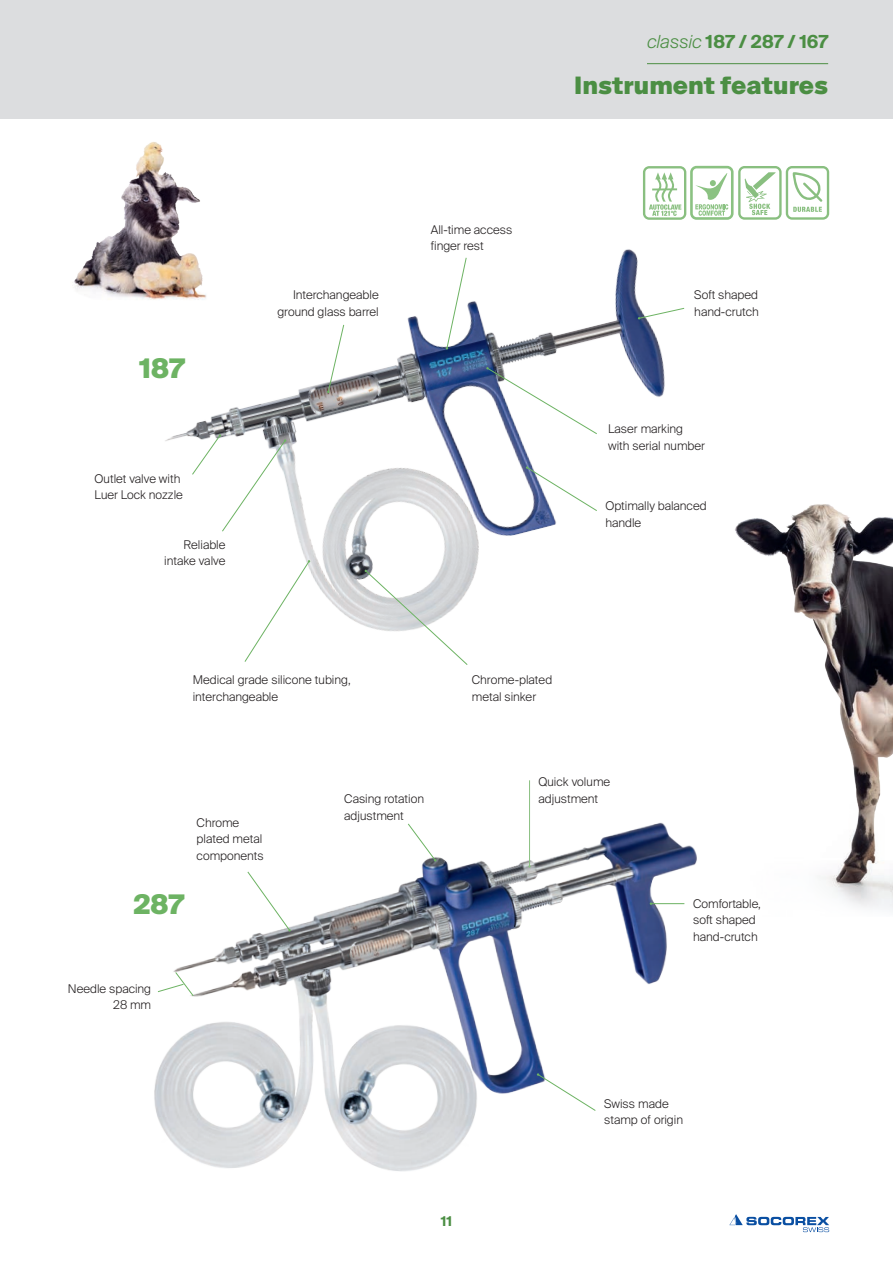
<style>
.page{position:relative;width:893px;height:1263px;background:#fff}
.page>*{position:absolute;margin:0;border:0;box-sizing:border-box;transform-origin:0 0}
.t1{font:900 27px "Suisse Intl";letter-spacing:-.02em;color:#6db363}
.t2{font:900 24px "Suisse Intl";color:#4b8e43}
.t3{font:700 18px "Suisse Intl";color:#4b8e43}
.t4{font:700 13.5px "Suisse Intl";color:#4b8e43}
.Legende{font:300 12px/16.5px "Suisse Intl";color:#231f20}
.s1{font-weight:300;font-style:italic}
</style>
<div class="page">
<svg style="left:729px;top:1214px;width:100px;height:18px"></svg>
<img style="left:154px;top:822px;width:543px;height:350px">
<img style="left:735px;top:504px;width:158px;height:407px">
<div style="left:0;top:0;width:893px;height:119px;background:#dcdddf"></div>
<hr style="left:647px;top:63px;width:181px;height:1px;background:#4b8e43">
<img style="left:165px;top:249px;width:500px;height:377px">
<svg style="left:327px;top:324px;width:17px;height:69px"></svg>
<svg style="left:446px;top:257px;width:21px;height:92px"></svg>
<svg style="left:192px;top:434px;width:94px;height:98px"></svg>
<svg style="left:365px;top:570px;width:103px;height:95px"></svg>
<svg style="left:486px;top:367px;width:112px;height:68px"></svg>
<svg style="left:526px;top:466px;width:72px;height:45px"></svg>
<svg style="left:537px;top:1073px;width:59px;height:38px"></svg>
<svg style="left:244px;top:560px;width:66px;height:102px"></svg>
<svg style="left:638px;top:278px;width:47px;height:48px"></svg>
<hr style="left:651px;top:903px;width:33px;height:1px;background:#6db363">
<svg style="left:407px;top:823px;width:29px;height:38px"></svg>
<svg style="left:247px;top:871px;width:44px;height:60px"></svg>
<svg style="left:157px;top:971px;width:37px;height:26px"></svg>
<img style="left:74px;top:142px;width:141px;height:164px">
<svg style="left:643px;top:166px;width:43px;height:54px"></svg>
<svg style="left:738px;top:166px;width:91px;height:54px"></svg>
<hr style="left:529px;top:780px;width:1px;height:86px;background:#89bf80">
<div style="left:690px;top:166px;width:44px;height:54px;border:3px solid #6eb363;border-radius:5px"></div>
<svg style="left:695px;top:166px;width:36px;height:50px"></svg>
<p class="t1" style="left:139px;top:353px;width:47px">187</p>
<p class="Legende" style="left:95px;top:470px;width:87px">Outlet valve with</p>
<p class="Legende" style="left:95px;top:487px;width:90px">Luer Lock nozzle</p>
<p class="Legende" style="left:164px;top:536px;width:63px;text-align:right">Reliable intake valve</p>
<p class="Legende" style="left:293px;top:287px;width:87px">Interchangeable</p>
<p class="Legende" style="left:277px;top:303px;width:103px">ground glass barrel</p>
<p class="Legende" style="left:193px;top:672px;width:159px">Medical grade silicone tubing, interchangeable</p>
<p class="Legende" style="left:431px;top:221px;width:83px">All-time access</p>
<p class="Legende" style="left:431px;top:238px;width:55px">finger rest</p>
<p class="t3" style="left:647px;top:31px;width:183px"><span class="s1">classic</span> 187 / 287 / 167</p>
<p class="t2" style="left:574px;top:72px;width:255px">Instrument features</p>
<p class="Legende" style="left:694px;top:287px;width:65px">Soft shaped</p>
<p class="Legende" style="left:694px;top:303px;width:66px">hand-crutch</p>
<p class="Legende" style="left:608px;top:421px;width:98px">Laser marking with serial number</p>
<p class="Legende" style="left:605px;top:498px;width:103px">Optimally balanced handle</p>
<p class="Legende" style="left:472px;top:672px;width:82px">Chrome-plated</p>
<p class="Legende" style="left:472px;top:688px;width:66px">metal sinker</p>
<p class="Legende" style="left:197px;top:814px;width:69px">Chrome plated metal components</p>
<p class="t1" style="left:133px;top:889px;width:52px">287</p>
<p class="Legende" style="left:68px;top:980px;width:85px;text-align:right">Needle spacing<br>28 mm</p>
<p class="Legende" style="left:344px;top:791px;width:81px">Casing rotation adjustment</p>
<p class="t4" style="left:441px;top:1213px;width:13px">11</p>
<p class="Legende" style="left:539px;top:774px;width:73px">Quick volume adjustment</p>
<p class="Legende" style="left:693px;top:895px;width:69px">Comfortable, soft shaped hand-crutch</p>
<p class="Legende" style="left:604px;top:1095px;width:80px">Swiss made stamp of origin</p>
</div>
